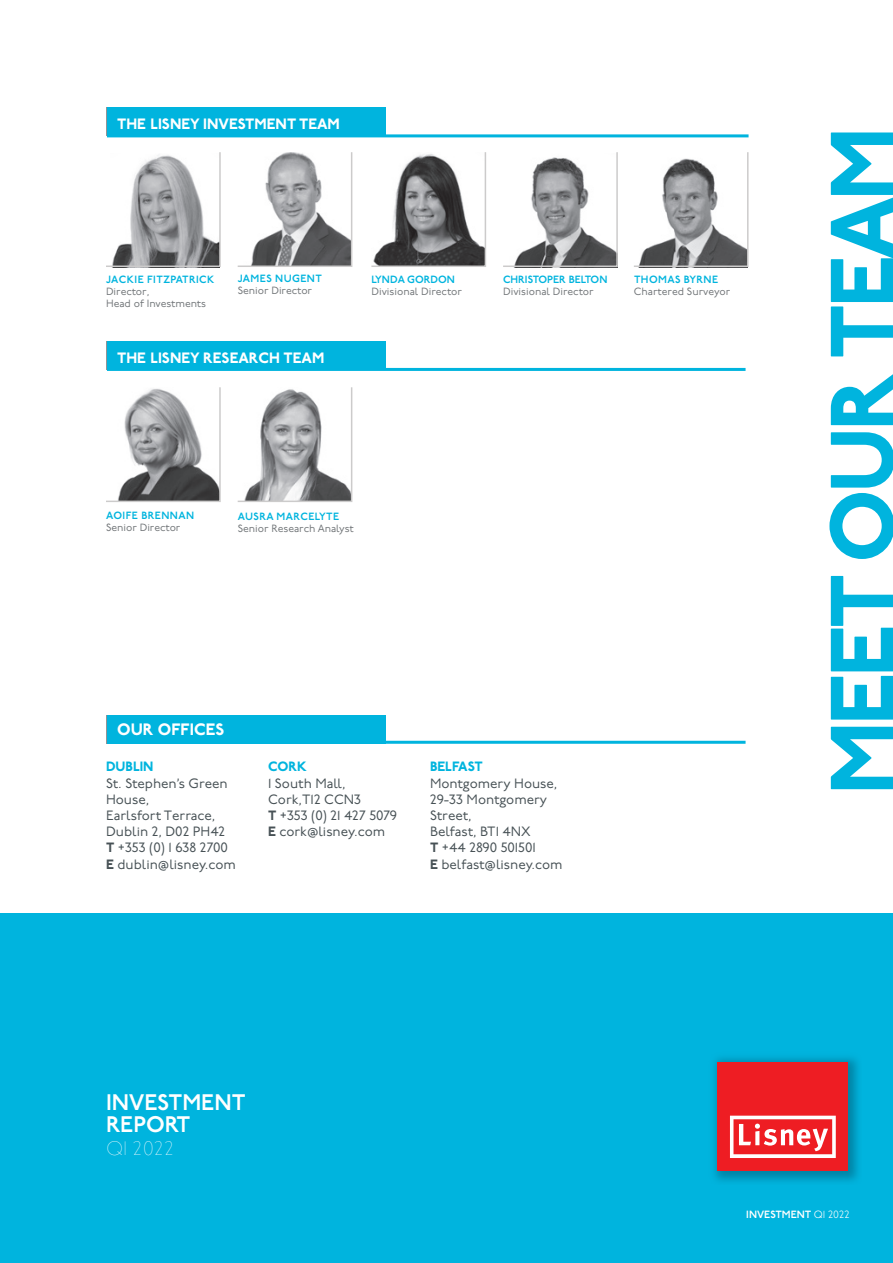
<style>
.page{position:relative;width:893px;height:1263px;background:#fff}
.page>*{position:absolute;margin:0;border:0;box-sizing:border-box;transform-origin:0 0}
.t1{font:800 89.25px "P22 Underground";letter-spacing:-.04em;color:#00b4de}
.t2{font:600 22.5px/22.5px "P22 Underground";color:#fff}
.t3{font:100 19.5px "P22 Underground";color:#fff}
.Chapter_Name{font:800 16.5px "P22 Underground";color:#fff}
.Chapter_Name-2{font:800 15px "P22 Underground";color:#fff}
.Grey_Text{font:13.5px/16.2px "P22 Underground";color:#475155}
.Grey_Text-2{font:800 13.5px "P22 Underground";color:#00b4de}
.Grey_Text-3{font:10.5px/12px "P22 Underground";color:#727679}
.Belfast_Subheadings{font:600 10.5px "P22 Underground";letter-spacing:.04em;color:#00b4de}
.Grey_Text-4{font:600 10.5px "P22 Underground";color:#00b4de}
.t4{font:600 10.5px "P22 Underground";color:#fff}
.s1{font-weight:600;color:#00b4de}
.s2{font-weight:800}
.s3{font-weight:300}
</style>
<div class="page">
<div style="left:0;top:914px;width:893px;height:349px;background:#00b4de"></div>
<hr style="left:107px;top:134px;width:641px;height:3px;background:#00b4de">
<div style="left:107px;top:108px;width:279px;height:28px;background:#00b4de"></div>
<svg style="left:106px;top:152px;width:115px;height:116px"></svg>
<svg style="left:503px;top:152px;width:115px;height:116px"></svg>
<svg style="left:371px;top:152px;width:115px;height:115px"></svg>
<svg style="left:106px;top:387px;width:115px;height:115px"></svg>
<hr style="left:107px;top:368px;width:638px;height:3px;background:#00b4de">
<div style="left:107px;top:341px;width:279px;height:28px;background:#00b4de"></div>
<svg style="left:634px;top:152px;width:115px;height:116px"></svg>
<svg style="left:237px;top:387px;width:116px;height:115px"></svg>
<img style="left:714px;top:1057px;width:145px;height:125px">
<div style="left:718px;top:1062px;width:130px;height:108px;background:#ee1d23"></div>
<svg style="left:730px;top:1116px;width:106px;height:42px"></svg>
<hr style="left:107px;top:741px;width:638px;height:3px;background:#00b4de">
<div style="left:107px;top:715px;width:279px;height:29px;background:#00b4de"></div>
<svg style="left:237px;top:152px;width:116px;height:115px"></svg>
<p class="Chapter_Name-2" style="left:117px;top:115px;width:224px">THE LISNEY INVESTMENT TEAM</p>
<p class="Belfast_Subheadings" style="left:106px;top:273px;width:110px">JACKIE FITZPATRICK</p>
<p class="Grey_Text-3" style="left:106px;top:286px;width:102px">Director,<br>Head of Investments</p>
<p class="Belfast_Subheadings" style="left:238px;top:272px;width:86px">JAMES NUGENT</p>
<p class="Grey_Text-3" style="left:238px;top:285px;width:76px">Senior Director</p>
<p class="Chapter_Name-2" style="left:117px;top:349px;width:209px">THE LISNEY RESEARCH TEAM</p>
<p class="Grey_Text-3" style="left:371px;top:274px;width:92px"><span class="s1">LYNDA GORDON<br></span>Divisional Director</p>
<p class="Grey_Text-4" style="left:503px;top:273px;width:106px">CHRISTOPER BELTON</p>
<p class="Grey_Text-3" style="left:503px;top:286px;width:92px">Divisional Director</p>
<p class="Belfast_Subheadings" style="left:634px;top:273px;width:86px">THOMAS BYRNE</p>
<p class="Grey_Text-3" style="left:634px;top:286px;width:98px">Chartered Surveyor</p>
<p class="Belfast_Subheadings" style="left:106px;top:510px;width:90px">AOIFE BRENNAN</p>
<p class="Grey_Text-3" style="left:106px;top:522px;width:76px">Senior Director</p>
<p class="Belfast_Subheadings" style="left:238px;top:510px;width:103px">AUSRA MARCELYTE</p>
<p class="Grey_Text-3" style="left:238px;top:523px;width:117px">Senior Research Analyst</p>
<p class="Chapter_Name" style="left:117px;top:720px;width:109px">OUR OFFICES</p>
<p class="Grey_Text-2" style="left:106px;top:759px;width:49px">DUBLIN</p>
<p class="Grey_Text" style="left:106px;top:775px;width:123px">St. Stephen’s Green<br>House,</p>
<p class="Grey_Text" style="left:106px;top:808px;width:111px">Earlsfort Terrace,</p>
<p class="Grey_Text" style="left:106px;top:824px;width:121px">Dublin 2, D02 PH42</p>
<p class="Grey_Text" style="left:106px;top:840px;width:123px"><span class="s2">T</span> +353 (0) 1 638 2700</p>
<p class="Grey_Text" style="left:106px;top:856px;width:131px"><span class="s2">E</span> dublin@lisney.com</p>
<p class="Grey_Text-2" style="left:268px;top:759px;width:40px">CORK</p>
<p class="Grey_Text" style="left:268px;top:775px;width:79px">1 South Mall,</p>
<p class="Grey_Text" style="left:268px;top:792px;width:95px">Cork,T12 CCN3</p>
<p class="Grey_Text" style="left:268px;top:808px;width:131px"><span class="s2">T</span> +353 (0) 21 427 5079</p>
<p class="Grey_Text" style="left:268px;top:824px;width:119px"><span class="s2">E</span> cork@lisney.com</p>
<p class="Grey_Text-2" style="left:430px;top:759px;width:54px">BELFAST</p>
<p class="Grey_Text" style="left:430px;top:775px;width:129px">Montgomery House,</p>
<p class="Grey_Text" style="left:430px;top:792px;width:119px">29-33 Montgomery<br>Street,</p>
<p class="Grey_Text" style="left:430px;top:824px;width:102px">Belfast, BT1 4NX</p>
<p class="Grey_Text" style="left:430px;top:840px;width:107px"><span class="s2">T</span> +44 2890 501501</p>
<p class="Grey_Text" style="left:430px;top:856px;width:134px"><span class="s2">E</span> belfast@lisney.com</p>
<p class="t1" style="left:810px;top:794px;width:669px;rotate:-90deg">MEET OUR TEAM</p>
<p class="t2" style="left:106px;top:1091px;width:141px">INVESTMENT<br>REPORT</p>
<p class="t3" style="left:106px;top:1137px;width:70px">Q1 2022</p>
<p class="t4" style="left:746px;top:1208px;width:105px">INVESTMENT <span class="s3">Q1 2022</span></p>
</div>
